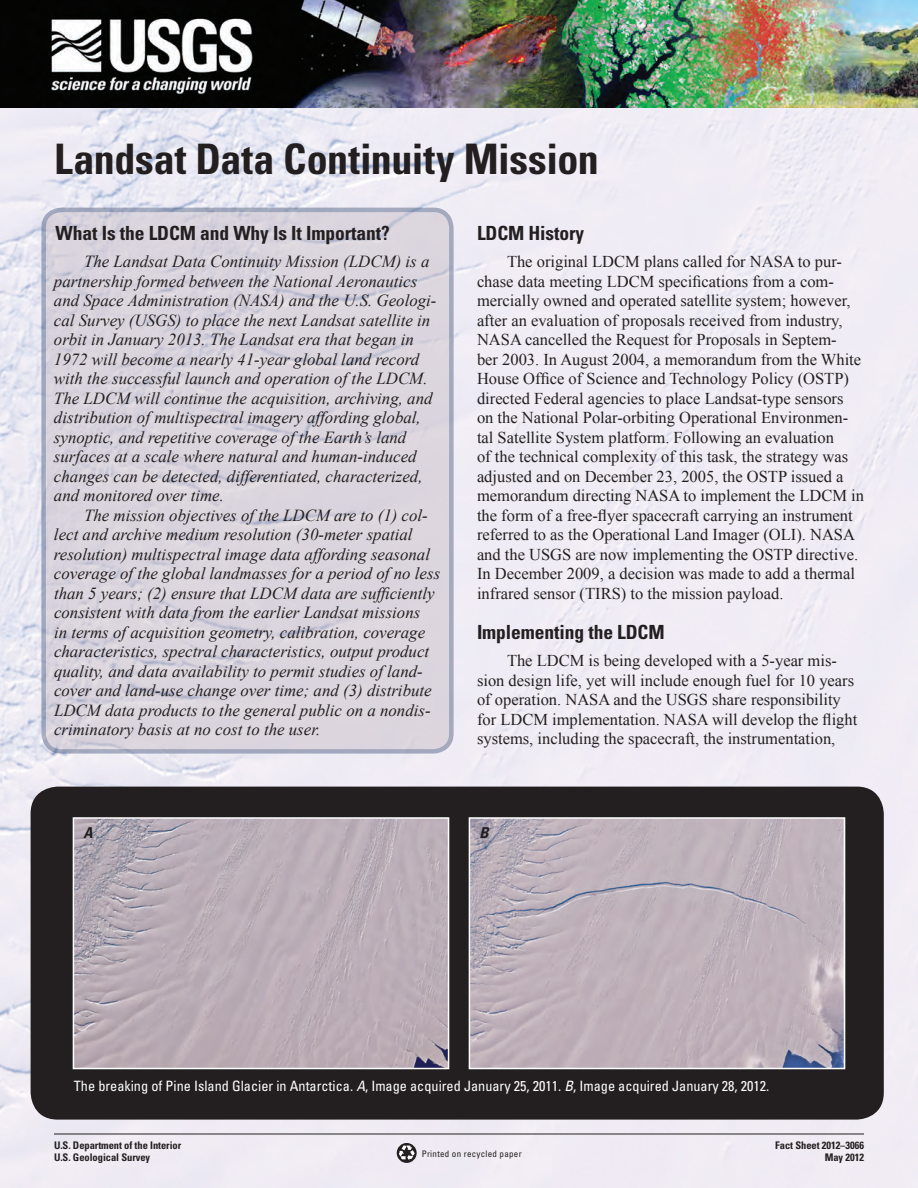
<style>
.page{position:relative;width:918px;height:1188px;background:#fff}
.page>*{position:absolute;margin:0;border:0;box-sizing:border-box;transform-origin:0 0}
.t1{font:700 condensed 42px "Univers";letter-spacing:-.01em;color:#231f20}
.Heading_1{font:700 condensed 19.5px "Univers";letter-spacing:-.005em;color:#231f20}
.Body_Text{font:italic 16.8px/19.5px "Times New Roman";color:#231f20}
.t2{font:16.5px/19.5px "Times New Roman";color:#231f20}
.t3{font:italic 700 condensed 15px "Univers";color:#231f20}
.FigureCaption{font:condensed 14.25px "Univers";color:#fff}
.DBID{font:700 condensed 10.5px/12px "Univers";letter-spacing:-.005em;color:#231f20;text-align:right}
.t4{font:condensed 9px "Univers";letter-spacing:.03em;color:#231f20}
.s1{font-style:italic}
</style>
<div class="page">
<img style="left:0;top:0;width:918px;height:1188px">
<div style="left:31px;top:787px;width:853px;height:333px;background:#231f20;border-radius:27px"></div>
<hr style="left:54px;top:1134px;width:810px;height:1px;background:#231f20">
<svg style="left:397px;top:1143px;width:20px;height:19px"></svg>
<svg style="left:399px;top:1145px;width:16px;height:15px"></svg>
<div style="left:44px;top:210px;width:407px;height:541px;background:#dbd5de;border-radius:18px"></div>
<div style="left:41px;top:208px;width:413px;height:546px;border:4px solid #1b315c;border-radius:18px"></div>
<img style="left:76px;top:820px;width:370px;height:246px">
<img style="left:472px;top:820px;width:370px;height:246px">
<div style="left:73px;top:817px;width:376px;height:252px;border:2px solid #fff"></div>
<div style="left:469px;top:817px;width:376px;height:252px;border:2px solid #fff"></div>
<p class="t1" style="left:54px;top:134px;width:546px">Landsat Data Continuity Mission</p>
<p class="Heading_1" style="left:56px;top:221px;width:336px">What Is the LDCM and Why Is It Important?</p>
<p class="Body_Text" style="left:54px;top:252px;width:384px;text-indent:30px">The Landsat Data Continuity Mission (LDCM) is a partnership formed between the National Aeronautics and Space Administration (NASA) and the U.S. Geologi&shy;cal Survey (USGS) to place the next Landsat satellite in orbit in January 2013. The Landsat era that began in 1972 will become a nearly 41-year global land record with the successful launch and operation of the LDCM.<br>The LDCM will continue the acquisition, archiving, and distribution of multispectral imagery affording global, synoptic, and repetitive coverage of the Earth’s land surfaces at a scale where natural and human-induced changes can be detected, differentiated, characterized, and monitored over time.</p>
<p class="Body_Text" style="left:54px;top:505px;width:388px;text-indent:30px">The mission objectives of the LDCM are to (1) col&shy;lect and archive medium resolution (30-meter spatial resolution) multispectral image data affording seasonal coverage of the global landmasses for a period of no less than 5 years; (2) ensure that LDCM data are sufficiently consistent with data from the earlier Landsat missions<br>in terms of acquisition geometry, calibration, coverage characteristics, spectral characteristics, output product quality, and data availability to permit studies of land&shy;cover and land-use change over time; and (3) distribute LDCM data products to the general public on a nondis&shy;criminatory basis at no cost to the user.</p>
<p class="Heading_1" style="left:477px;top:221px;width:109px">LDCM History</p>
<p class="t2" style="left:477px;top:252px;width:388px;text-indent:30px">The original LDCM plans called for NASA to pur&shy;chase data meeting LDCM specifications from a com&shy;mercially owned and operated satellite system; however, after an evaluation of proposals received from industry, NASA cancelled the Request for Proposals in Septem-<br>ber 2003. In August 2004, a memorandum from the White House Office of Science and Technology Policy (OSTP) directed Federal agencies to place Landsat-type sensors on the National Polar-orbiting Operational Environmen&shy;tal Satellite System platform. Following an evaluation<br>of the technical complexity of this task, the strategy was adjusted and on December 23, 2005, the OSTP issued a memorandum directing NASA to implement the LDCM in the form of a free-flyer spacecraft carrying an instrument referred to as the Operational Land Imager (OLI). NASA and the USGS are now implementing the OSTP directive.<br>In December 2009, a decision was made to add a thermal infrared sensor (TIRS) to the mission payload.</p>
<p class="Heading_1" style="left:477px;top:620px;width:189px">Implementing the LDCM</p>
<p class="t2" style="left:477px;top:651px;width:382px;text-indent:30px">The LDCM is being developed with a 5-year mis&shy;sion design life, yet will include enough fuel for 10 years of operation. NASA and the USGS share responsibility for LDCM implementation. NASA will develop the flight systems, including the spacecraft, the instrumentation,</p>
<p class="t3" style="left:84px;top:824px;width:11px">A</p>
<p class="t3" style="left:480px;top:824px;width:11px">B</p>
<p class="FigureCaption" style="left:74px;top:1077px;width:697px">The breaking of Pine Island Glacier in Antarctica. <span class="s1">A</span>, Image acquired January 25, 2011. <span class="s1">B</span>, Image acquired January 28, 2012.</p>
<p class="DBID" style="left:54px;top:1139px;width:129px">U.S. Department of the Interior</p>
<p class="DBID" style="left:54px;top:1151px;width:98px">U.S. Geological Survey</p>
<p class="t4" style="left:422px;top:1148px;width:101px">Printed on recycled paper</p>
<p class="DBID" style="left:775px;top:1139px;width:90px">Fact Sheet 2012–3066<br>May 2012</p>
</div>
